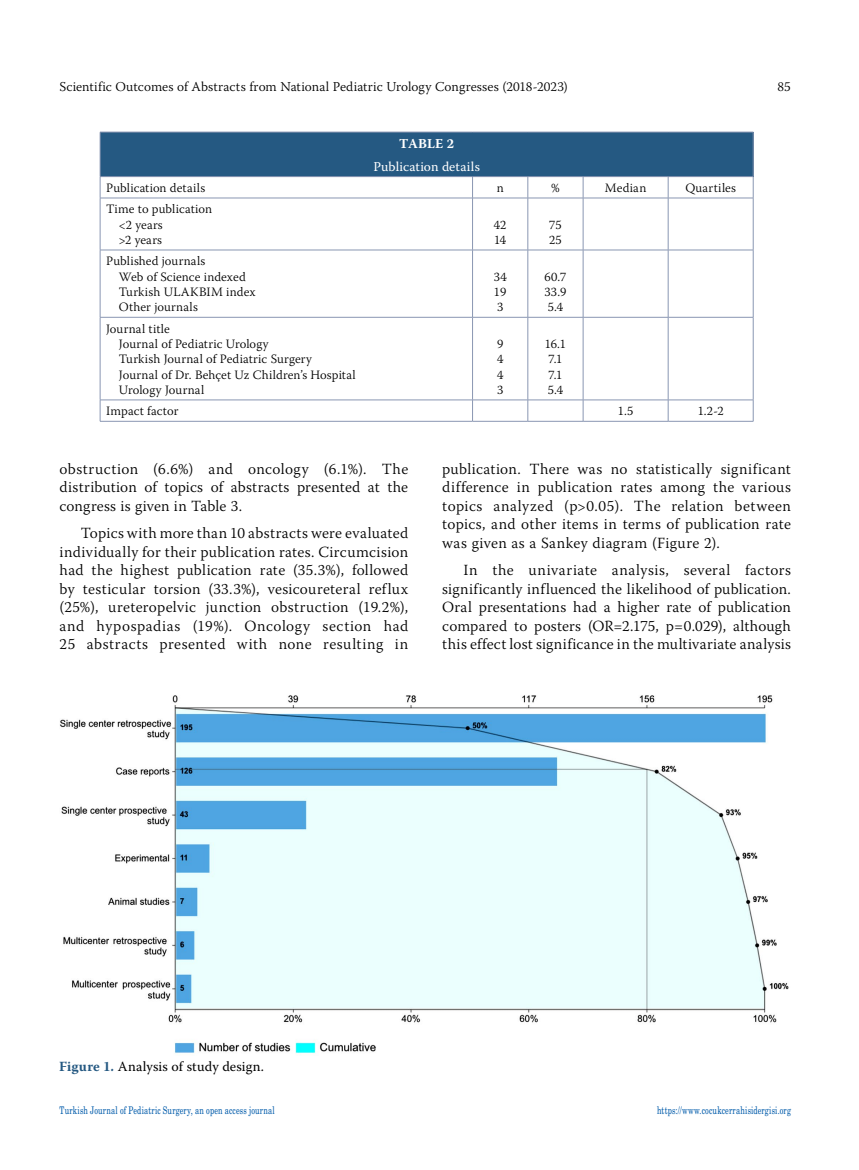
<style>
.page{position:relative;width:859px;height:1170px;background:#fff}
.page>*{position:absolute;margin:0;border:0;box-sizing:border-box;transform-origin:0 0}
.t1{font:300 15.45px/18.6px "Warnock Pro";letter-spacing:.025em;color:#000;text-align:justify}
.t2{font:13.95px "Warnock Pro";letter-spacing:.01em;color:#000}
.t3{font:300 13.5px "Warnock Pro";letter-spacing:.01em;color:#000}
.t4{font:13.5px "Warnock Pro";letter-spacing:.015em;color:#fff}
.t5{font:700 13.5px "Warnock Pro";letter-spacing:.005em;color:#fff}
.t6{font:300 12.75px/15.3px "Warnock Pro";letter-spacing:.01em;color:#000}
.t7{font:10.5px "Madison Tr";letter-spacing:.015em;color:#005baa}
.s1{font-weight:700;color:#255982}
</style>
<div class="page">
<div style="left:100px;top:132px;width:653px;height:44px;background:#255982"></div>
<hr style="left:100px;top:132px;width:373px;height:1px;background:#8996b2">
<hr style="left:100px;top:132px;width:1px;height:44px;background:#8996b2">
<hr style="left:472px;top:132px;width:56px;height:1px;background:#8996b2">
<hr style="left:528px;top:132px;width:55px;height:1px;background:#8996b2">
<hr style="left:583px;top:132px;width:85px;height:1px;background:#8996b2">
<hr style="left:668px;top:132px;width:85px;height:1px;background:#8996b2">
<hr style="left:753px;top:132px;width:1px;height:44px;background:#8996b2">
<hr style="left:100px;top:176px;width:373px;height:1px;background:#8996b2">
<svg style="left:100px;top:177px;width:1px;height:21px"></svg>
<hr style="left:472px;top:176px;width:56px;height:1px;background:#8996b2">
<svg style="left:472px;top:177px;width:1px;height:21px"></svg>
<hr style="left:528px;top:176px;width:55px;height:1px;background:#8996b2">
<svg style="left:528px;top:177px;width:1px;height:21px"></svg>
<hr style="left:583px;top:176px;width:85px;height:1px;background:#8996b2">
<svg style="left:583px;top:177px;width:1px;height:21px"></svg>
<hr style="left:668px;top:176px;width:85px;height:1px;background:#8996b2">
<svg style="left:668px;top:177px;width:1px;height:21px"></svg>
<svg style="left:753px;top:177px;width:1px;height:21px"></svg>
<hr style="left:100px;top:198px;width:373px;height:1px;background:#8996b2">
<hr style="left:100px;top:198px;width:1px;height:52px;background:#8996b2">
<hr style="left:472px;top:198px;width:56px;height:1px;background:#8996b2">
<hr style="left:472px;top:198px;width:1px;height:52px;background:#8996b2">
<hr style="left:528px;top:198px;width:55px;height:1px;background:#8996b2">
<hr style="left:528px;top:198px;width:1px;height:52px;background:#8996b2">
<hr style="left:583px;top:198px;width:85px;height:1px;background:#8996b2">
<hr style="left:583px;top:198px;width:1px;height:52px;background:#8996b2">
<hr style="left:668px;top:198px;width:85px;height:1px;background:#8996b2">
<hr style="left:668px;top:198px;width:1px;height:52px;background:#8996b2">
<hr style="left:753px;top:198px;width:1px;height:52px;background:#8996b2">
<hr style="left:100px;top:250px;width:373px;height:1px;background:#8996b2">
<hr style="left:100px;top:250px;width:1px;height:67px;background:#8996b2">
<hr style="left:472px;top:250px;width:56px;height:1px;background:#8996b2">
<hr style="left:472px;top:250px;width:1px;height:67px;background:#8996b2">
<hr style="left:528px;top:250px;width:55px;height:1px;background:#8996b2">
<hr style="left:528px;top:250px;width:1px;height:67px;background:#8996b2">
<hr style="left:583px;top:250px;width:85px;height:1px;background:#8996b2">
<hr style="left:583px;top:250px;width:1px;height:67px;background:#8996b2">
<hr style="left:668px;top:250px;width:85px;height:1px;background:#8996b2">
<hr style="left:668px;top:250px;width:1px;height:67px;background:#8996b2">
<hr style="left:753px;top:250px;width:1px;height:67px;background:#8996b2">
<hr style="left:100px;top:317px;width:373px;height:1px;background:#8996b2">
<hr style="left:100px;top:317px;width:1px;height:82px;background:#8996b2">
<hr style="left:472px;top:317px;width:56px;height:1px;background:#8996b2">
<hr style="left:472px;top:317px;width:1px;height:82px;background:#8996b2">
<hr style="left:528px;top:317px;width:55px;height:1px;background:#8996b2">
<hr style="left:528px;top:317px;width:1px;height:82px;background:#8996b2">
<hr style="left:583px;top:317px;width:85px;height:1px;background:#8996b2">
<hr style="left:583px;top:317px;width:1px;height:82px;background:#8996b2">
<hr style="left:668px;top:317px;width:85px;height:1px;background:#8996b2">
<hr style="left:668px;top:317px;width:1px;height:82px;background:#8996b2">
<hr style="left:753px;top:317px;width:1px;height:82px;background:#8996b2">
<hr style="left:100px;top:399px;width:373px;height:1px;background:#8996b2">
<svg style="left:100px;top:400px;width:1px;height:21px"></svg>
<hr style="left:472px;top:399px;width:56px;height:1px;background:#8996b2">
<svg style="left:472px;top:400px;width:1px;height:21px"></svg>
<hr style="left:528px;top:399px;width:55px;height:1px;background:#8996b2">
<svg style="left:528px;top:400px;width:1px;height:21px"></svg>
<hr style="left:583px;top:399px;width:85px;height:1px;background:#8996b2">
<svg style="left:583px;top:400px;width:1px;height:21px"></svg>
<hr style="left:668px;top:399px;width:85px;height:1px;background:#8996b2">
<svg style="left:668px;top:400px;width:1px;height:21px"></svg>
<svg style="left:753px;top:400px;width:1px;height:21px"></svg>
<hr style="left:100px;top:421px;width:373px;height:1px;background:#8996b2">
<hr style="left:472px;top:421px;width:56px;height:1px;background:#8996b2">
<hr style="left:528px;top:421px;width:55px;height:1px;background:#8996b2">
<hr style="left:583px;top:421px;width:85px;height:1px;background:#8996b2">
<hr style="left:668px;top:421px;width:85px;height:1px;background:#8996b2">
<img style="left:60px;top:695px;width:729px;height:359px">
<p class="t3" style="left:60px;top:78px;width:510px">Scientific Outcomes of Abstracts from National Pediatric Urology Congresses (2018-2023)</p>
<p class="t3" style="left:777px;top:78px;width:15px">85</p>
<p class="t5" style="left:399px;top:135px;width:56px">TABLE 2</p>
<p class="t4" style="left:373px;top:158px;width:108px">Publication details</p>
<p class="t6" style="left:106px;top:180px;width:101px">Publication details</p>
<p class="t6" style="left:497px;top:180px;width:8px">n</p>
<p class="t6" style="left:551px;top:180px;width:10px">%</p>
<p class="t6" style="left:605px;top:180px;width:43px">Median</p>
<p class="t6" style="left:685px;top:180px;width:52px">Quartiles</p>
<p class="t6" style="left:119px;top:201px;width:95px;text-indent:-13px">Time to publication &lt;2 years<br>&gt;2 years</p>
<p class="t6" style="left:494px;top:216px;width:14px">42<br>14</p>
<p class="t6" style="left:549px;top:216px;width:14px">75<br>25</p>
<p class="t6" style="left:119px;top:253px;width:138px;text-indent:-13px">Published journals<br>Web of Science indexed<br>Turkish ULAKBIM index<br>Other journals</p>
<p class="t6" style="left:119px;top:320px;width:238px;text-indent:-13px">Journal title<br>Journal of Pediatric Urology<br>Turkish Journal of Pediatric Surgery<br>Journal of Dr. Behçet Uz Children’s Hospital<br>Urology Journal</p>
<p class="t6" style="left:494px;top:268px;width:14px;text-align:justify">34<br>19<br>3</p>
<p class="t6" style="left:544px;top:268px;width:23px;text-align:justify">60.7<br>33.9<br>5.4</p>
<p class="t6" style="left:497px;top:336px;width:8px;text-align:justify">9<br>4<br>4<br>3</p>
<p class="t6" style="left:545px;top:336px;width:23px">16.1<br>7.1<br>7.1<br>5.4</p>
<p class="t6" style="left:106px;top:403px;width:74px">Impact factor</p>
<p class="t6" style="left:618px;top:403px;width:17px">1.5</p>
<p class="t6" style="left:698px;top:403px;width:27px">1.2-2</p>
<p class="t1" style="left:60px;top:459px;width:350px">obstruction (6.6%) and oncology (6.1%). The distribution of topics of abstracts presented at the congress is given in Table 3.</p>
<p class="t1" style="left:60px;top:523px;width:350px;text-indent:21px">Topics with more than 10 abstracts were evaluated individually for their publication rates. Circumcision had the highest publication rate (35.3%), followed by testicular torsion (33.3%), vesicoureteral reflux (25%), ureteropelvic junction obstruction (19.2%), and hypospadias (19%). Oncology section had 25 abstracts presented with none resulting in</p>
<p class="t1" style="left:442px;top:459px;width:350px">publication. There was no statistically significant difference in publication rates among the various topics analyzed (p&gt;0.05). The relation between topics, and other items in terms of publication rate was given as a Sankey diagram (Figure 2).</p>
<p class="t1" style="left:442px;top:560px;width:350px;text-indent:21px">In the univariate analysis, several factors significantly influenced the likelihood of publication.<br>Oral presentations had a higher rate of publication compared to posters (OR=2.175, p=0.029), although this effect lost significance in the multivariate analysis</p>
<p class="t2" style="left:59px;top:1058px;width:206px"><span class="s1">Figure 1.</span> Analysis of study design.</p>
<p class="t7" style="left:60px;top:1103px;width:217px">Turkish Journal of Pediatric Surgery, an open access journal</p>
<p class="t7" style="left:657px;top:1103px;width:135px">https://www.cocukcerrahisidergisi.org</p>
</div>
